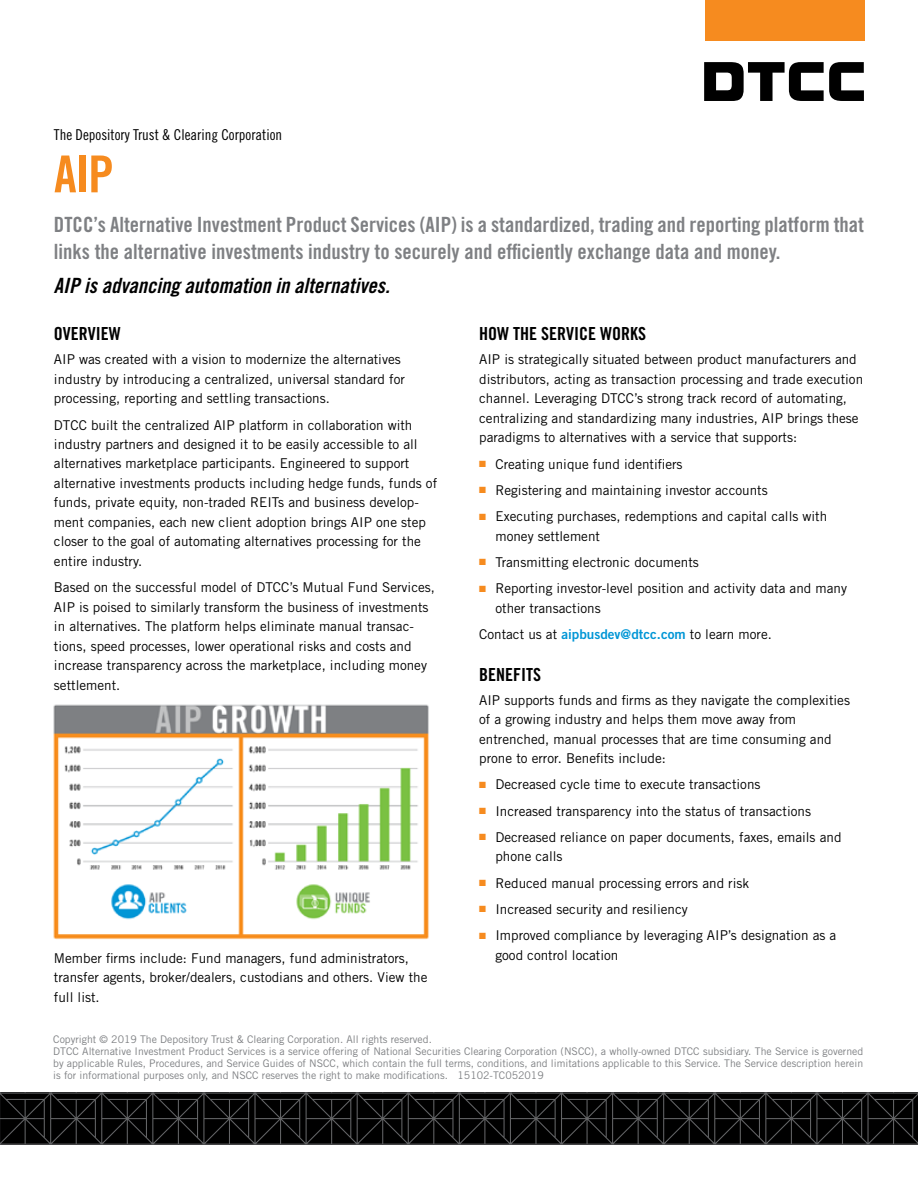
<style>
.page{position:relative;width:918px;height:1188px;background:#fff}
.page>*{position:absolute;margin:0;border:0;box-sizing:border-box;transform-origin:0 0}
.t1{font:51px "Trade Gothic LT Std Bd Cn 20";color:#f68b1f}
.t2{font:21px/27px "Trade Gothic LT Std Bd Cn 20";color:#7e8083}
.t3{font:21px "Trade Gothic LT Std Bd Cn 20 Obl";color:#000}
.t4{font:18px "Trade Gothic LT Std Bd Cn 20";color:#000}
.t5{font:15px "Trade Gothic LT Std Cn 18";color:#000}
.t6{font:13.5px/19.5px "Trade Gothic LT Std";color:#000}
.t7{font:10.5px/12px "Trade Gothic LT Std";color:#7e8083}
.s1{color:#f68b1f}
.s2{font-family:"Trade Gothic LT Std Bd 2";color:#0096d6}
</style>
<div class="page">
<div style="left:705px;top:0;width:160px;height:40px;background:#f68b1f"></div>
<svg style="left:704px;top:62px;width:160px;height:39px"></svg>
<svg style="left:0;top:1092px;width:918px;height:53px;background:#121212"></svg>
<img style="left:53px;top:704px;width:376px;height:236px">
<p class="t5" style="left:54px;top:126px;width:230px">The Depository Trust &amp; Clearing Corporation</p>
<h1 class="t1" style="left:54px;top:143px;width:61px">AIP</h1>
<h2 class="t2" style="left:54px;top:211px;width:812px">DTCC’s Alternative Investment Product Services (AIP) is a standardized, trading and reporting platform that links the alternative investments industry to securely and efficiently exchange data and money.</h2>
<h2 class="t3" style="left:54px;top:273px;width:337px">AIP is advancing automation in alternatives.</h2>
<h3 class="t4" style="left:54px;top:323px;width:68px">OVERVIEW</h3>
<p class="t6" style="left:54px;top:350px;width:352px">AIP was created with a vision to modernize the alternatives industry by introducing a centralized, universal standard for processing, reporting and settling transactions.</p>
<p class="t6" style="left:54px;top:415px;width:385px">DTCC built the centralized AIP platform in collaboration with industry partners and designed it to be easily accessible to all alternatives marketplace participants. Engineered to support alternative investments products including hedge funds, funds of funds, private equity, non-traded REITs and business develop&shy;ment companies, each new client adoption brings AIP one step closer to the goal of automating alternatives processing for the entire industry.</p>
<p class="t6" style="left:54px;top:577px;width:382px">Based on the successful model of DTCC’s Mutual Fund Services, AIP is poised to similarly transform the business of investments in alternatives. The platform helps eliminate manual transac&shy;tions, speed processes, lower operational risks and costs and increase transparency across the marketplace, including money settlement.</p>
<h3 class="t4" style="left:479px;top:323px;width:168px">HOW THE SERVICE WORKS</h3>
<p class="t6" style="left:479px;top:350px;width:385px">AIP is strategically situated between product manufacturers and distributors, acting as transaction processing and trade execution channel. Leveraging DTCC’s strong track record of automating, centralizing and standardizing many industries, AIP brings these paradigms to alternatives with a service that supports:</p>
<p class="t6" style="left:479px;top:454px;width:205px"><span class="s1">■</span> Creating unique fund identifiers</p>
<p class="t6" style="left:479px;top:480px;width:290px"><span class="s1">■</span> Registering and maintaining investor accounts</p>
<p class="t6" style="left:495px;top:506px;width:333px;text-indent:-16px"><span class="s1">■</span> Executing purchases, redemptions and capital calls with money settlement</p>
<p class="t6" style="left:479px;top:552px;width:221px"><span class="s1">■</span> Transmitting electronic documents</p>
<p class="t6" style="left:495px;top:578px;width:353px;text-indent:-16px"><span class="s1">■</span> Reporting investor-level position and activity data and many other transactions</p>
<p class="t6" style="left:479px;top:624px;width:294px">Contact us at <span class="s2">aipbusdev@dtcc.com</span> to learn more.</p>
<h3 class="t4" style="left:479px;top:663px;width:63px">BENEFITS</h3>
<p class="t6" style="left:479px;top:690px;width:372px">AIP supports funds and firms as they navigate the complexities of a growing industry and helps them move away from entrenched, manual processes that are time consuming and prone to error. Benefits include:</p>
<p class="t6" style="left:479px;top:775px;width:283px"><span class="s1">■</span> Decreased cycle time to execute transactions</p>
<p class="t6" style="left:479px;top:801px;width:333px"><span class="s1">■</span> Increased transparency into the status of transactions</p>
<p class="t6" style="left:495px;top:827px;width:348px;text-indent:-16px"><span class="s1">■</span> Decreased reliance on paper documents, faxes, emails and phone calls</p>
<p class="t6" style="left:479px;top:873px;width:272px"><span class="s1">■</span> Reduced manual processing errors and risk</p>
<p class="t6" style="left:479px;top:899px;width:210px"><span class="s1">■</span> Increased security and resiliency</p>
<p class="t6" style="left:495px;top:925px;width:342px;text-indent:-16px"><span class="s1">■</span> Improved compliance by leveraging AIP’s designation as a good control location</p>
<p class="t6" style="left:54px;top:948px;width:375px">Member firms include: Fund managers, fund administrators, transfer agents, broker/dealers, custodians and others. View the full list.</p>
<p class="t7" style="left:53px;top:1034px;width:812px">Copyright © 2019 The Depository Trust &amp; Clearing Corporation. All rights reserved.<br>DTCC Alternative Investment Product Services is a service offering of National Securities Clearing Corporation (NSCC), a wholly-owned DTCC subsidiary. The Service is governed by applicable Rules, Procedures, and Service Guides of NSCC, which contain the full terms, conditions, and limitations applicable to this Service. The Service description herein is for informational purposes only, and NSCC reserves the right to make modifications. 15102-TC052019</p>
</div>
